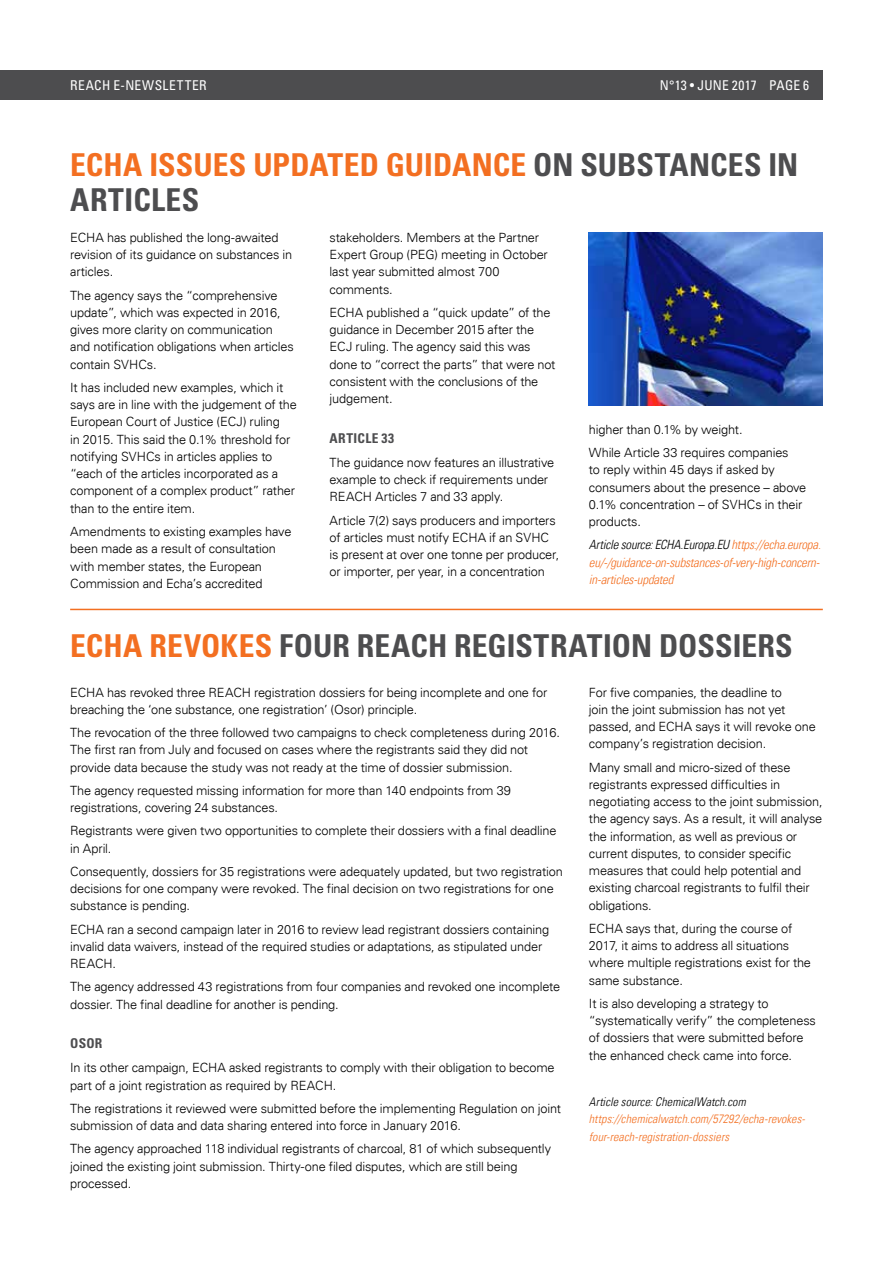
<style>
.page{position:relative;width:893px;height:1263px;background:#fff}
.page>*{position:absolute;margin:0;border:0;box-sizing:border-box;transform-origin:0 0}
.t1{font:700 condensed 31.5px/34.5px "Univers LT";letter-spacing:.005em;color:#f36f21}
.t2{font:700 condensed 31.5px "Univers LT";letter-spacing:.005em;color:#4d4d4f}
.t3{font:condensed 13.5px "Univers LT";letter-spacing:.025em;color:#fff}
.t4{font:700 condensed 13.5px "Univers LT";letter-spacing:.03em;color:#4d4d4f}
.t5{font:300 12.75px/17.2px "Univers LT";letter-spacing:-.01em;color:#000}
.t6{font:italic 300 condensed 12.75px/17.2px "Univers LT";letter-spacing:-.01em;color:#f36f21;text-align:justify}
.t7{font:italic 300 condensed 12px/17.2px "Univers LT";letter-spacing:.005em;color:#f36f21}
.t8{font:italic 300 condensed 12px "Univers LT";letter-spacing:.01em;color:#000}
.s1{color:#4d4d4f}
.s2{color:#000}
.s3{color:#f36f21}
</style>
<div class="page">
<div style="left:0;top:70px;width:823px;height:30px;background:#4d4d4f"></div>
<img style="left:589px;top:233px;width:234px;height:173px">
<hr style="left:70px;top:609px;width:753px;height:1px;background:#f36f21">
<p class="t3" style="left:70px;top:77px;width:138px">REACH E-NEWSLETTER</p>
<p class="t3" style="left:660px;top:77px;width:151px">N°13 • JUNE 2017 PAGE 6</p>
<h1 class="t1" style="left:70px;top:147px;width:730px">ECHA ISSUES UPDATED GUIDANCE <span class="s1">ON SUBSTANCES IN<br>ARTICLES</span></h1>
<p class="t5" style="left:70px;top:229px;width:224px">ECHA has published the long-awaited revision of its guidance on substances in articles.</p>
<p class="t5" style="left:70px;top:287px;width:225px">The agency says the “comprehensive update”, which was expected in 2016, gives more clarity on communication and notification obligations when articles contain SVHCs.</p>
<p class="t5" style="left:70px;top:379px;width:228px">It has included new examples, which it says are in line with the judgement of the European Court of Justice (ECJ) ruling<br>in 2015. This said the 0.1% threshold for notifying SVHCs in articles applies to “each of the articles incorporated as a component of a complex product” rather than to the entire item.</p>
<p class="t5" style="left:70px;top:523px;width:223px">Amendments to existing examples have been made as a result of consultation with member states, the European Commission and Echa’s accredited</p>
<p class="t5" style="left:330px;top:229px;width:220px">stakeholders. Members at the Partner<br>Expert Group (PEG) meeting in October last year submitted almost 700 comments.</p>
<p class="t5" style="left:330px;top:304px;width:227px">ECHA published a “quick update” of the guidance in December 2015 after the ECJ ruling. The agency said this was done to “correct the parts” that were not consistent with the conclusions of the judgement.</p>
<p class="t4" style="left:330px;top:430px;width:66px">ARTICLE 33</p>
<p class="t5" style="left:330px;top:454px;width:226px">The guidance now features an illustrative example to check if requirements under<br>REACH Articles 7 and 33 apply.</p>
<p class="t5" style="left:330px;top:512px;width:231px">Article 7(2) says producers and importers of articles must notify ECHA if an SVHC is present at over one tonne per producer, or importer, per year, in a concentration</p>
<p class="t5" style="left:589px;top:418px;width:201px;line-height:23.2px">higher than 0.1% by weight.<br>While Article 33 requires companies</p>
<p class="t5" style="left:589px;top:461px;width:219px">to reply within 45 days if asked by consumers about the presence – above<br>0.1% concentration – of SVHCs in their products.</p>
<p class="t6" style="left:589px;top:536px;width:233px"><span class="s2">Article source: ECHA.Europa.EU</span> https://echa.europa. eu/-/guidance-on-substances-of-very-high-concern&shy;in-articles-updated</p>
<h1 class="t2" style="left:70px;top:626px;width:724px"><span class="s3">ECHA REVOKES</span> FOUR REACH REGISTRATION DOSSIERS</h1>
<p class="t5" style="left:70px;top:683px;width:479px">ECHA has revoked three REACH registration dossiers for being incomplete and one for breaching the ‘one substance, one registration’ (Osor) principle.</p>
<p class="t5" style="left:70px;top:724px;width:491px">The revocation of the three followed two campaigns to check completeness during 2016.<br>The first ran from July and focused on cases where the registrants said they did not provide data because the study was not ready at the time of dossier submission.</p>
<p class="t5" style="left:70px;top:782px;width:442px">The agency requested missing information for more than 140 endpoints from 39 registrations, covering 24 substances.</p>
<p class="t5" style="left:70px;top:822px;width:488px">Registrants were given two opportunities to complete their dossiers with a final deadline in April.</p>
<p class="t5" style="left:70px;top:863px;width:494px">Consequently, dossiers for 35 registrations were adequately updated, but two registration decisions for one company were revoked. The final decision on two registrations for one substance is pending.</p>
<p class="t5" style="left:70px;top:920px;width:480px">ECHA ran a second campaign later in 2016 to review lead registrant dossiers containing invalid data waivers, instead of the required studies or adaptations, as stipulated under<br>REACH.</p>
<p class="t5" style="left:70px;top:978px;width:491px">The agency addressed 43 registrations from four companies and revoked one incomplete dossier. The final deadline for another is pending.</p>
<p class="t4" style="left:70px;top:1035px;width:34px">OSOR</p>
<p class="t5" style="left:70px;top:1059px;width:486px">In its other campaign, ECHA asked registrants to comply with their obligation to become part of a joint registration as required by REACH.</p>
<p class="t5" style="left:70px;top:1100px;width:493px">The registrations it reviewed were submitted before the implementing Regulation on joint submission of data and data sharing entered into force in January 2016.</p>
<p class="t5" style="left:70px;top:1140px;width:482px">The agency approached 118 individual registrants of charcoal, 81 of which subsequently joined the existing joint submission. Thirty-one filed disputes, which are still being processed.</p>
<p class="t5" style="left:589px;top:683px;width:228px">For five companies, the deadline to<br>join the joint submission has not yet passed, and ECHA says it will revoke one company’s registration decision.</p>
<p class="t5" style="left:589px;top:758px;width:235px">Many small and micro-sized of these registrants expressed difficulties in negotiating access to the joint submission, the agency says. As a result, it will analyse the information, as well as previous or current disputes, to consider specific measures that could help potential and existing charcoal registrants to fulfil their obligations.</p>
<p class="t5" style="left:589px;top:920px;width:224px">ECHA says that, during the course of 2017, it aims to address all situations where multiple registrations exist for the same substance.</p>
<p class="t5" style="left:589px;top:995px;width:228px">It is also developing a strategy to “systematically verify” the completeness of dossiers that were submitted before the enhanced check came into force.</p>
<p class="t8" style="left:589px;top:1095px;width:158px">Article source: ChemicalWatch.com</p>
<p class="t7" style="left:589px;top:1110px;width:218px">https://chemicalwatch.com/57292/echa-revokes&shy;four-reach-registration-dossiers</p>
</div>
